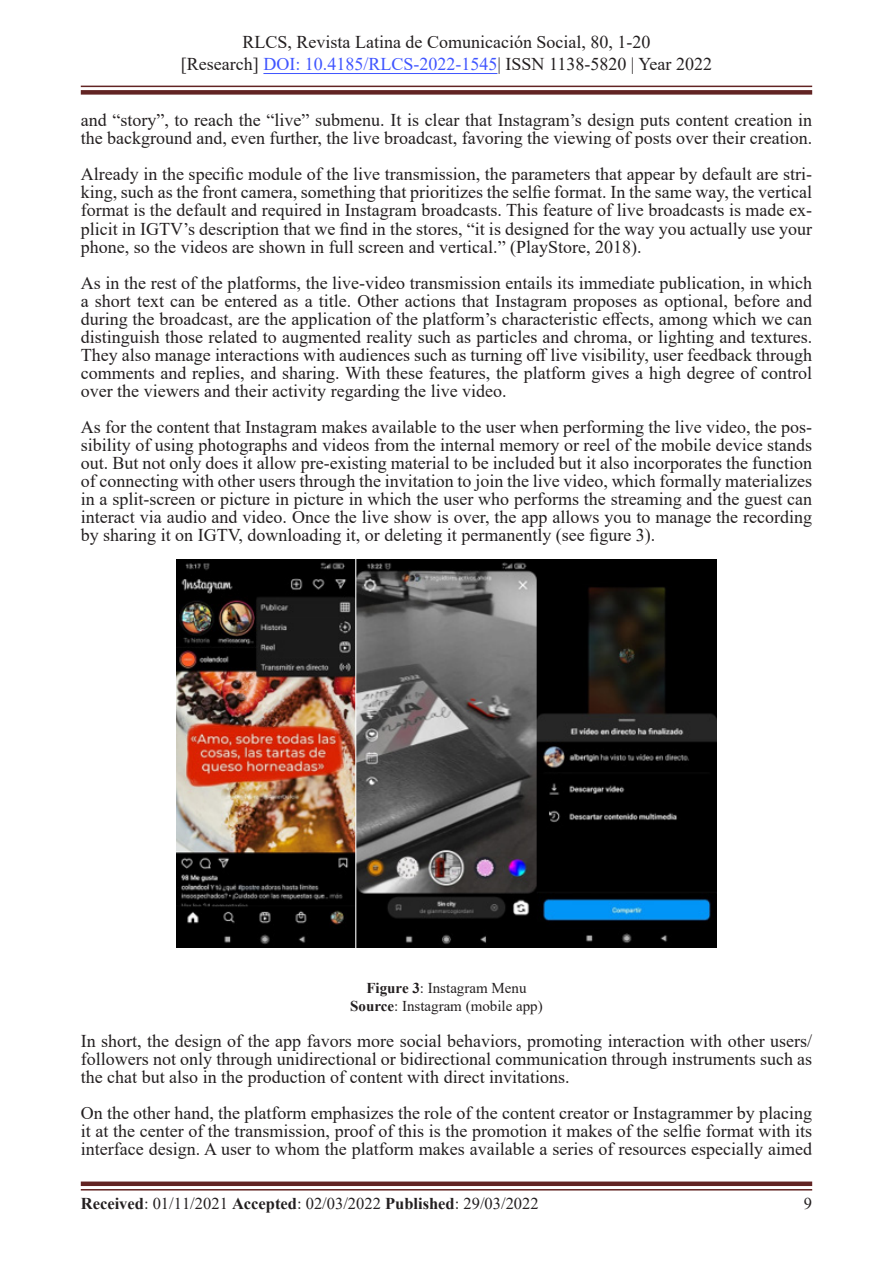
<style>
.page{position:relative;width:893px;height:1263px;background:#fff}
.page>*{position:absolute;margin:0;border:0;box-sizing:border-box;transform-origin:0 0}
.t1{font:18px/18px "Times New Roman";color:#231f20;text-align:justify}
.t2{font:16.5px "Times New Roman";color:#231f20}
.t3{font:15px/18px "Times New Roman";color:#231f20;text-align:center}
.s1{color:#4055ff}
.s2{font-weight:700}
</style>
<div class="page">
<hr style="left:263px;top:73px;width:234px;height:1px;background:#4055ff">
<hr style="left:81px;top:86px;width:731px;height:1px;background:#622423">
<div style="left:81px;top:90px;width:731px;height:5px;background:#622423"></div>
<hr style="left:81px;top:1189px;width:731px;height:1px;background:#622423">
<div style="left:81px;top:1181px;width:731px;height:5px;background:#622423"></div>
<img style="left:176px;top:559px;width:540px;height:388px">
<p class="t1" style="left:181px;top:31px;width:533px;line-height:21.6px;text-align:center">RLCS, Revista Latina de Comunicación Social, 80, 1-20<br>[Research] <span class="s1">DOI: 10.4185/RLCS-2022-1545</span>| ISSN 1138-5820 | Year 2022</p>
<p class="t1" style="left:81px;top:111px;width:733px">and “story”, to reach the “live” submenu. It is clear that Instagram’s design puts content creation in the background and, even further, the live broadcast, favoring the viewing of posts over their creation.</p>
<p class="t1" style="left:81px;top:165px;width:733px">Already in the specific module of the live transmission, the parameters that appear by default are stri&shy;king, such as the front camera, something that prioritizes the selfie format. In the same way, the vertical format is the default and required in Instagram broadcasts. This feature of live broadcasts is made ex&shy;plicit in IGTV’s description that we find in the stores, “it is designed for the way you actually use your phone, so the videos are shown in full screen and vertical.” (PlayStore, 2018).</p>
<p class="t1" style="left:81px;top:273px;width:733px">As in the rest of the platforms, the live-video transmission entails its immediate publication, in which a short text can be entered as a title. Other actions that Instagram proposes as optional, before and during the broadcast, are the application of the platform’s characteristic effects, among which we can distinguish those related to augmented reality such as particles and chroma, or lighting and textures.<br>They also manage interactions with audiences such as turning off live visibility, user feedback through comments and replies, and sharing. With these features, the platform gives a high degree of control over the viewers and their activity regarding the live video.</p>
<p class="t1" style="left:81px;top:417px;width:733px">As for the content that Instagram makes available to the user when performing the live video, the pos&shy;sibility of using photographs and videos from the internal memory or reel of the mobile device stands out. But not only does it allow pre-existing material to be included but it also incorporates the function of connecting with other users through the invitation to join the live video, which formally materializes in a split-screen or picture in picture in which the user who performs the streaming and the guest can interact via audio and video. Once the live show is over, the app allows you to manage the recording by sharing it on IGTV, downloading it, or deleting it permanently (see figure 3).</p>
<p class="t3" style="left:350px;top:978px;width:194px"><span class="s2">Figure 3</span>: Instagram Menu<br><span class="s2">Source</span>: Instagram (mobile app)</p>
<p class="t1" style="left:81px;top:1031px;width:733px">In short, the design of the app favors more social behaviors, promoting interaction with other users/ followers not only through unidirectional or bidirectional communication through instruments such as the chat but also in the production of content with direct invitations.</p>
<p class="t1" style="left:81px;top:1103px;width:733px">On the other hand, the platform emphasizes the role of the content creator or Instagrammer by placing it at the center of the transmission, proof of this is the promotion it makes of the selfie format with its interface design. A user to whom the platform makes available a series of resources especially aimed</p>
<p class="t2" style="left:81px;top:1192px;width:459px"><span class="s2">Received</span>: 01/11/2021 <span class="s2">Accepted</span>: 02/03/2022 <span class="s2">Published</span>: 29/03/2022</p>
<p class="t2" style="left:804px;top:1192px;width:10px">9</p>
</div>
